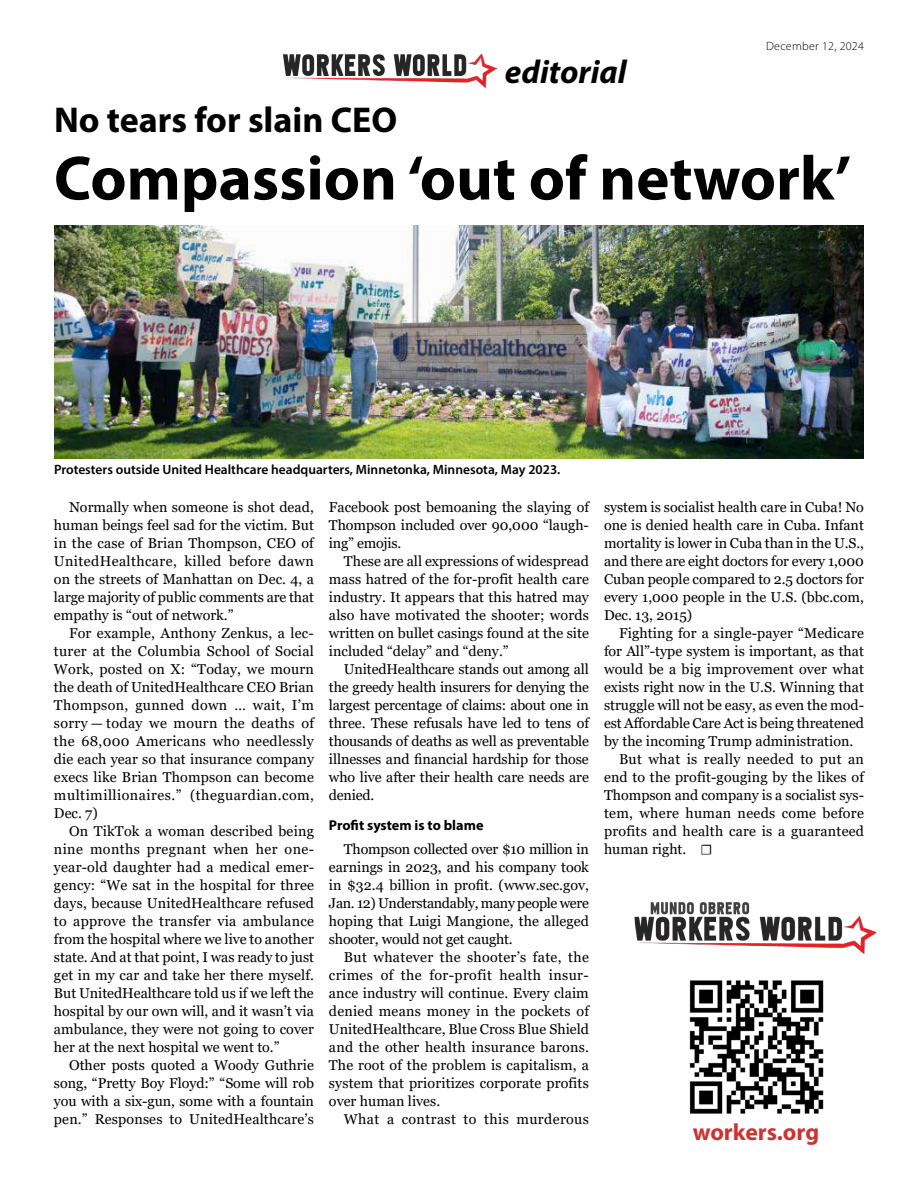
<style>
.page{position:relative;width:918px;height:1188px;background:#fff}
.page>*{position:absolute;margin:0;border:0;box-sizing:border-box;transform-origin:0 0}
.t1{font:700 63px "Myriad Pro";color:#000}
.t2{font:700 36px "Myriad Pro";color:#000}
.t3{font:italic 700 33px "Myriad Pro";color:#000}
.t4{font:700 23.7px "Myriad Pro";color:#cb3433}
.t5{font:14.25px/18px "Georgia";color:#000;text-align:justify}
.t6{font:14.25px "Georgia";letter-spacing:.02em;color:#000}
.t7{font:14.25px "Georgia";letter-spacing:.03em;color:#000}
.t8{font:700 14.25px "Myriad Pro";color:#000}
.t9{font:600 13.5px "Myriad Pro";color:#000}
.t10{font:300 12px "Myriad Pro";letter-spacing:.025em;color:#000}
.s1{font-family:"Minion Pro"}
</style>
<div class="page">
<img style="left:635px;top:902px;width:241px;height:52px">
<img style="left:689px;top:980px;width:135px;height:134px">
<img style="left:54px;top:225px;width:810px;height:234px">
<img style="left:283px;top:55px;width:213px;height:32px">
<h3 class="t3" style="left:505px;top:51px;width:123px">editorial</h3>
<p class="t10" style="left:766px;top:38px;width:99px">December 12, 2024</p>
<h2 class="t2" style="left:54px;top:96px;width:345px">No tears for slain CEO</h2>
<h1 class="t1" style="left:54px;top:137px;width:799px">Compassion ‘out of network’</h1>
<p class="t9" style="left:54px;top:461px;width:508px">Protesters outside United Healthcare headquarters, Minnetonka, Minnesota, May 2023.</p>
<p class="t5" style="left:54px;top:498px;width:262px;text-indent:15px">Normally when someone is shot dead, human beings feel sad for the victim. But in the case of Brian Thompson, CEO of UnitedHealthcare, killed before dawn on the streets of Manhattan on Dec. 4, a large majority of public comments are that empathy is “out of network.”</p>
<p class="t5" style="left:54px;top:624px;width:262px;text-indent:15px">For example, Anthony Zenkus, a lec&shy;turer at the Columbia School of Social Work, posted on X: “Today, we mourn the death of UnitedHealthcare CEO Brian Thompson, gunned down … wait, I’m sorry — today we mourn the deaths of the 68,000 Americans who needlessly die each year so that insurance company execs like Brian Thompson can become multimillionaires.” (theguardian.com, Dec. 7)</p>
<p class="t5" style="left:54px;top:822px;width:262px;text-indent:15px">On TikTok a woman described being nine months pregnant when her one&shy;year-old daughter had a medical emer&shy;gency: “We sat in the hospital for three days, because UnitedHealthcare refused to approve the transfer via ambulance from the hospital where we live to another state. And at that point, I was ready to just get in my car and take her there myself.<br>But UnitedHealthcare told us if we left the hospital by our own will, and it wasn’t via ambulance, they were not going to cover her at the next hospital we went to.”</p>
<p class="t5" style="left:54px;top:1056px;width:262px;text-indent:15px">Other posts quoted a Woody Guthrie song, “Pretty Boy Floyd:” “Some will rob you with a six-gun, some with a fountain pen.” Responses to UnitedHealthcare’s</p>
<p class="t5" style="left:329px;top:498px;width:262px">Facebook post bemoaning the slaying of Thompson included over 90,000 “laugh&shy;ing” emojis.</p>
<p class="t5" style="left:329px;top:552px;width:262px;text-indent:15px">These are all expressions of widespread mass hatred of the for-profit health care industry. It appears that this hatred may also have motivated the shooter; words written on bullet casings found at the site included “delay” and “deny.”</p>
<p class="t5" style="left:329px;top:660px;width:262px;text-indent:15px">UnitedHealthcare stands out among all the greedy health insurers for denying the largest percentage of claims: about one in three. These refusals have led to tens of thousands of deaths as well as preventable illnesses and financial hardship for those who live after their health care needs are denied.</p>
<p class="t8" style="left:329px;top:816px;width:156px">Profit system is to blame</p>
<p class="t5" style="left:329px;top:840px;width:262px;text-indent:15px">Thompson collected over $10 million in earnings in 2023, and his company took in $32.4 billion in profit. (www.sec.gov, Jan. 12) Understandably, many people were hoping that Luigi Mangione, the alleged shooter, would not get caught.</p>
<p class="t5" style="left:329px;top:948px;width:262px;text-indent:15px">But whatever the shooter’s fate, the crimes of the for-profit health insur&shy;ance industry will continue. Every claim denied means money in the pockets of UnitedHealthcare, Blue Cross Blue Shield and the other health insurance barons.<br>The root of the problem is capitalism, a system that prioritizes corporate profits over human lives.</p>
<p class="t7" style="left:344px;top:1110px;width:247px">What a contrast to this murderous</p>
<p class="t5" style="left:604px;top:498px;width:262px">system is socialist health care in Cuba! No one is denied health care in Cuba. Infant mortality is lower in Cuba than in the U.S., and there are eight doctors for every 1,000<br>Cuban people compared to 2.5 doctors for every 1,000 people in the U.S. (bbc.com, Dec. 13, 2015)</p>
<p class="t5" style="left:619px;top:624px;width:246px">Fighting for a single-payer “Medicare</p>
<p class="t5" style="left:604px;top:642px;width:261px">for All”-type system is important, as that</p>
<p class="t5" style="left:604px;top:660px;width:261px">would be a big improvement over what</p>
<p class="t5" style="left:604px;top:678px;width:261px">exists right now in the U.S. Winning that</p>
<p class="t5" style="left:604px;top:696px;width:262px">struggle will not be easy, as even the mod-</p>
<p class="t5" style="left:604px;top:714px;width:262px">est Affordable Care Act is being threatened</p>
<p class="t5" style="left:604px;top:732px;width:251px">by the incoming Trump administration.</p>
<p class="t6" style="left:619px;top:750px;width:247px">But what is really needed to put an</p>
<p class="t5" style="left:604px;top:768px;width:261px">end to the profit-gouging by the likes of</p>
<p class="t5" style="left:604px;top:786px;width:262px">Thompson and company is a socialist sys-</p>
<p class="t6" style="left:604px;top:804px;width:261px">tem, where human needs come before</p>
<p class="t5" style="left:604px;top:822px;width:262px">profits and health care is a guaranteed</p>
<p class="t5" style="left:604px;top:840px;width:110px">human right. <span class="s1">☐</span></p>
<h3 class="t4" style="left:693px;top:1116px;width:128px">workers.org</h3>
</div>
